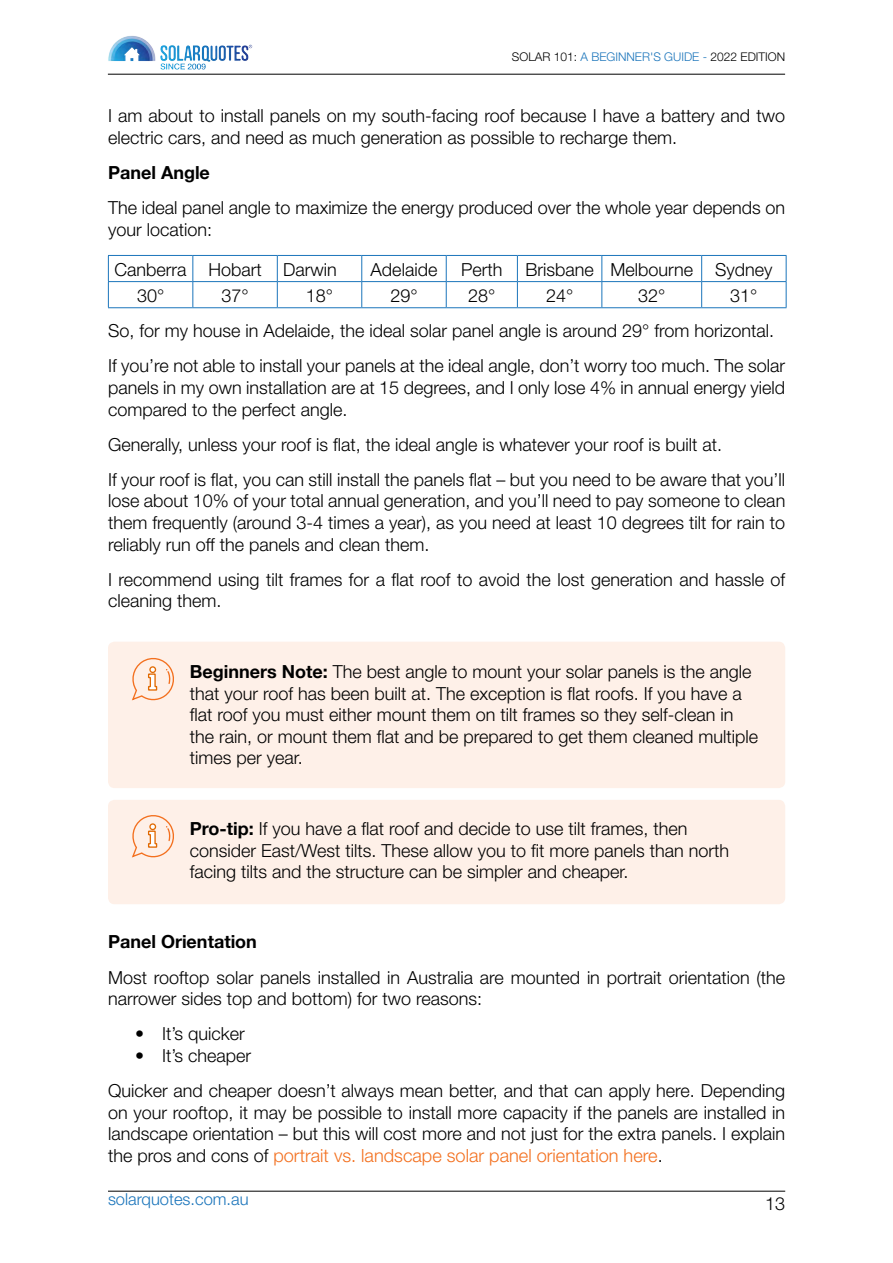
<style>
.page{position:relative;width:893px;height:1263px;background:#fff}
.page>*{position:absolute;margin:0;border:0;box-sizing:border-box;transform-origin:0 0}
.t1{font:300 18.15px "Helvetica Neue";color:#f3701f}
.t2{font:300 18px/21.6px "Helvetica Neue";color:#000}
.t3{font:700 18px "Helvetica Neue";color:#000}
.t4{font:300 16.5px "Helvetica Neue";color:#1b75bb}
.t5{font:300 12px "Helvetica Neue";color:#000}
.s1{color:#1b75bb}
.s2{font-weight:700}
.s3{font-size:18px;color:#000}
</style>
<div class="page">
<img style="left:108px;top:36px;width:156px;height:38px">
<hr style="left:108px;top:74px;width:677px;height:1px;background:#000">
<hr style="left:108px;top:1191px;width:677px;height:1px;background:#000">
<hr style="left:108px;top:255px;width:85px;height:1px;background:#1b75bb">
<hr style="left:193px;top:255px;width:84px;height:1px;background:#1b75bb">
<hr style="left:277px;top:255px;width:85px;height:1px;background:#1b75bb">
<hr style="left:362px;top:255px;width:84px;height:1px;background:#1b75bb">
<hr style="left:446px;top:255px;width:71px;height:1px;background:#1b75bb">
<hr style="left:517px;top:255px;width:85px;height:1px;background:#1b75bb">
<hr style="left:602px;top:255px;width:100px;height:1px;background:#1b75bb">
<hr style="left:702px;top:255px;width:84px;height:1px;background:#1b75bb">
<hr style="left:108px;top:281px;width:85px;height:1px;background:#1b75bb">
<svg style="left:108px;top:256px;width:1px;height:51px"></svg>
<hr style="left:193px;top:281px;width:84px;height:1px;background:#1b75bb">
<svg style="left:192px;top:256px;width:1px;height:51px"></svg>
<hr style="left:277px;top:281px;width:85px;height:1px;background:#1b75bb">
<svg style="left:277px;top:256px;width:1px;height:51px"></svg>
<hr style="left:362px;top:281px;width:84px;height:1px;background:#1b75bb">
<svg style="left:361px;top:256px;width:1px;height:51px"></svg>
<hr style="left:446px;top:281px;width:71px;height:1px;background:#1b75bb">
<svg style="left:446px;top:256px;width:1px;height:51px"></svg>
<hr style="left:517px;top:281px;width:85px;height:1px;background:#1b75bb">
<svg style="left:517px;top:256px;width:1px;height:51px"></svg>
<hr style="left:602px;top:281px;width:100px;height:1px;background:#1b75bb">
<svg style="left:601px;top:256px;width:1px;height:51px"></svg>
<hr style="left:702px;top:281px;width:84px;height:1px;background:#1b75bb">
<svg style="left:701px;top:256px;width:1px;height:51px"></svg>
<svg style="left:786px;top:256px;width:1px;height:51px"></svg>
<hr style="left:108px;top:307px;width:85px;height:1px;background:#1b75bb">
<hr style="left:193px;top:307px;width:84px;height:1px;background:#1b75bb">
<hr style="left:277px;top:307px;width:85px;height:1px;background:#1b75bb">
<hr style="left:362px;top:307px;width:84px;height:1px;background:#1b75bb">
<hr style="left:446px;top:307px;width:71px;height:1px;background:#1b75bb">
<hr style="left:517px;top:307px;width:85px;height:1px;background:#1b75bb">
<hr style="left:602px;top:307px;width:100px;height:1px;background:#1b75bb">
<hr style="left:702px;top:307px;width:84px;height:1px;background:#1b75bb">
<div style="left:108px;top:642px;width:677px;height:146px;background:#fef0e8;border-radius:7px"></div>
<div style="left:108px;top:800px;width:677px;height:104px;background:#fef0e8;border-radius:7px"></div>
<svg style="left:132px;top:657px;width:42px;height:44px"></svg>
<svg style="left:132px;top:815px;width:42px;height:43px"></svg>
<p class="t5" style="left:512px;top:50px;width:275px">SOLAR 101: <span class="s1">A BEGINNER'S GUIDE -</span> 2022 EDITION</p>
<p class="t2" style="left:108px;top:105px;width:679px">I am about to install panels on my south-facing roof because I have a battery and two electric cars, and need as much generation as possible to recharge them.</p>
<p class="t3" style="left:108px;top:161px;width:103px">Panel Angle</p>
<p class="t2" style="left:108px;top:196px;width:679px">The ideal panel angle to maximize the energy produced over the whole year depends on your location:</p>
<p class="t2" style="left:115px;top:258px;width:224px">Canberra Hobart Darwin</p>
<p class="t2" style="left:371px;top:258px;width:68px">Adelaide</p>
<p class="t2" style="left:461px;top:258px;width:43px">Perth</p>
<p class="t2" style="left:525px;top:258px;width:249px">Brisbane Melbourne Sydney</p>
<p class="t2" style="left:137px;top:284px;width:29px">30°</p>
<p class="t2" style="left:221px;top:284px;width:29px">37°</p>
<p class="t2" style="left:306px;top:284px;width:29px">18°</p>
<p class="t2" style="left:390px;top:284px;width:29px">29°</p>
<p class="t2" style="left:468px;top:284px;width:29px">28°</p>
<p class="t2" style="left:546px;top:284px;width:29px">24°</p>
<p class="t2" style="left:638px;top:284px;width:29px">32°</p>
<p class="t2" style="left:108px;top:277px;width:679px;line-height:35.2px;text-indent:622px">31°<br>So, for my house in Adelaide, the ideal solar panel angle is around 29° from horizontal.<br>If you’re not able to install your panels at the ideal angle, don’t worry too much. The solar</p>
<p class="t2" style="left:108px;top:376px;width:679px">panels in my own installation are at 15 degrees, and I only lose 4% in annual energy yield compared to the perfect angle.</p>
<p class="t2" style="left:108px;top:426px;width:679px;line-height:35.1px">Generally, unless your roof is flat, the ideal angle is whatever your roof is built at.<br>If your roof is flat, you can still install the panels flat – but you need to be aware that you’ll</p>
<p class="t2" style="left:108px;top:490px;width:679px;text-align:justify">lose about 10% of your total annual generation, and you’ll need to pay someone to clean them frequently (around 3-4 times a year), as you need at least 10 degrees tilt for rain to reliably run off the panels and clean them.</p>
<p class="t2" style="left:108px;top:568px;width:679px">I recommend using tilt frames for a flat roof to avoid the lost generation and hassle of cleaning them.</p>
<p class="t2" style="left:190px;top:660px;width:570px"><span class="s2">Beginners Note:</span> The best angle to mount your solar panels is the angle that your roof has been built at. The exception is flat roofs. If you have a flat roof you must either mount them on tilt frames so they self-clean in the rain, or mount them flat and be prepared to get them cleaned multiple times per year.</p>
<p class="t2" style="left:190px;top:817px;width:541px"><span class="s2">Pro-tip:</span> If you have a flat roof and decide to use tilt frames, then consider East/West tilts. These allow you to fit more panels than north facing tilts and the structure can be simpler and cheaper.</p>
<p class="t3" style="left:108px;top:931px;width:150px">Panel Orientation</p>
<p class="t2" style="left:108px;top:966px;width:679px">Most rooftop solar panels installed in Australia are mounted in portrait orientation (the narrower sides top and bottom) for two reasons:</p>
<p class="t2" style="left:135px;top:1023px;width:111px">• It’s quicker</p>
<p class="t2" style="left:108px;top:1037px;width:679px;line-height:35.1px;text-indent:27px">• It’s cheaper<br>Quicker and cheaper doesn’t always mean better, and that can apply here. Depending</p>
<p class="t2" style="left:108px;top:1101px;width:679px">on your rooftop, it may be possible to install more capacity if the panels are installed in landscape orientation – but this will cost more and not just for the extra panels. I explain</p>
<p class="t1" style="left:108px;top:1144px;width:556px"><span class="s3">the pros and cons of</span> portrait vs. landscape solar panel orientation here<span class="s3">.</span></p>
<p class="t4" style="left:108px;top:1189px;width:142px">solarquotes.com.au</p>
<p class="t2" style="left:765px;top:1192px;width:22px">13</p>
</div>
